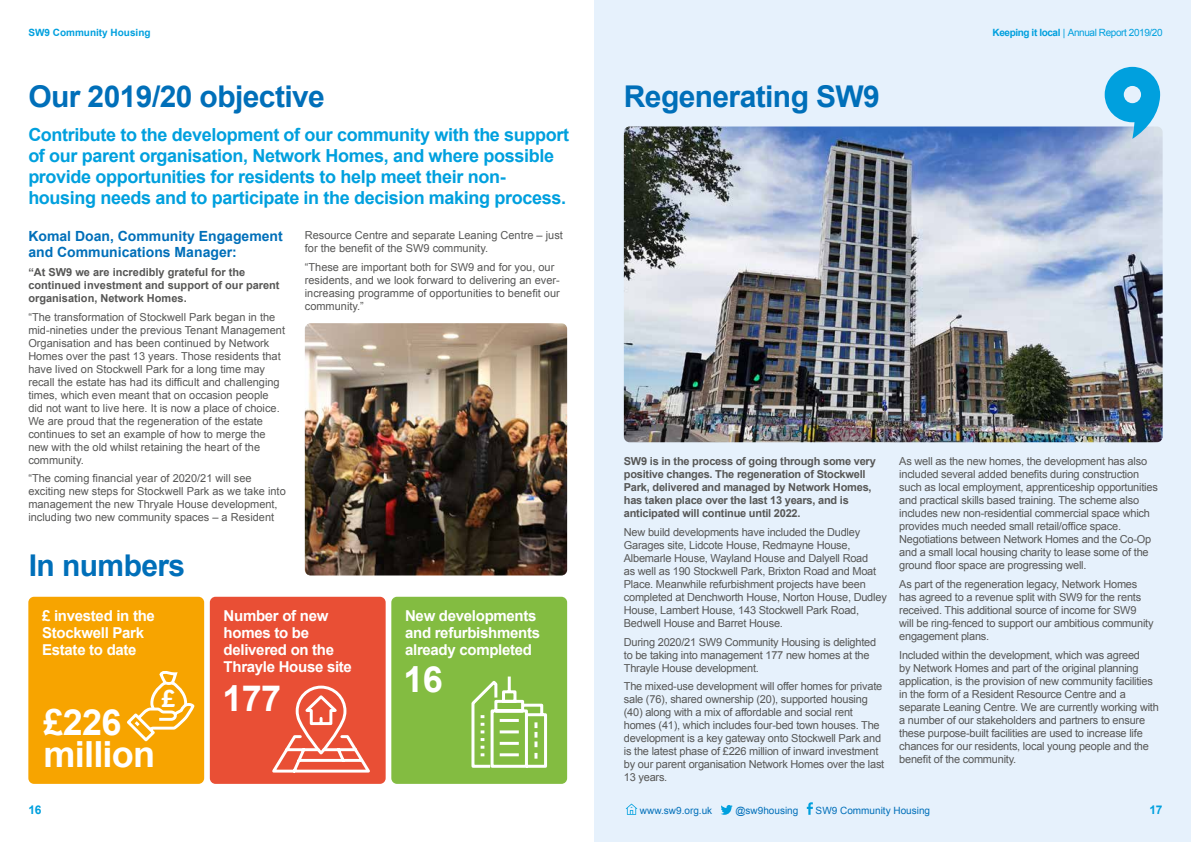
<style>
.page{position:relative;width:1191px;height:842px;background:#fff}
.page>*{position:absolute;margin:0;border:0;box-sizing:border-box;transform-origin:0 0}
.t1{font:700 36px/32px "Arial";letter-spacing:-.02em;color:#fff}
.t2{font:700 30px "Arial";letter-spacing:-.02em;color:#006fb9}
.t3{font:900 23.5px "Lato";color:#fff}
.t4{font:700 18px/21px "Arial";letter-spacing:-.02em;color:#00a0de}
.t5{font:700 15px/17px "Arial";letter-spacing:-.02em;color:#fff}
.t6{font:700 14px/16px "Arial";color:#006fb9}
.t7{font:700 12px "Arial";color:#00a0de}
.t8{font:11px/13px "Arial";letter-spacing:-.02em;color:#575756}
.t9{font:11px/13px "Arial";color:#575756}
.t10{font:700 11px/13px "Arial";letter-spacing:-.02em;color:#575756}
.t11{font:700 11px/13px "Arial";color:#575756}
.t12{font:10px "Arial";color:#006fb9}
.t13{font:10px "Arial";letter-spacing:-.04em;color:#00a0de}
.t14{font:700 10px "Arial";color:#00a0de}
.s1{font-weight:700}
</style>
<div class="page">
<div style="left:595px;top:0;width:596px;height:842px;background:#e6f1fc"></div>
<svg style="left:626px;top:804px;width:11px;height:11px"></svg>
<svg style="left:721px;top:805px;width:11px;height:10px"></svg>
<svg style="left:807px;top:802px;width:6px;height:13px"></svg>
<div style="left:28px;top:597px;width:176px;height:187px;background:#f7a400;border-radius:6px"></div>
<div style="left:210px;top:597px;width:176px;height:187px;background:#e94f35;border-radius:6px"></div>
<div style="left:391px;top:597px;width:176px;height:187px;background:#83bc41;border-radius:6px"></div>
<svg style="left:272px;top:685px;width:98px;height:88px"></svg>
<svg style="left:127px;top:671px;width:68px;height:71px"></svg>
<img style="left:305px;top:323px;width:262px;height:252px">
<img style="left:624px;top:126px;width:538px;height:316px">
<svg style="left:1104px;top:67px;width:56px;height:72px"></svg>
<svg style="left:471px;top:676px;width:76px;height:92px"></svg>
<p class="t14" style="left:28px;top:26px;width:124px">SW9 Community Housing</p>
<h2 class="t2" style="left:28px;top:77px;width:298px">Our 2019/20 objective</h2>
<p class="t4" style="left:28px;top:124px;width:542px">Contribute to the development of our community with the support of our parent organisation, Network Homes, and where possible provide opportunities for residents to help meet their non&shy;housing needs and to participate in the decision making process.</p>
<p class="t6" style="left:28px;top:229px;width:256px">Komal Doan, Community Engagement and Communications Manager:</p>
<p class="t11" style="left:28px;top:266px;width:253px">“At SW9 we are incredibly grateful for the continued investment and support of our parent organisation, Network Homes.</p>
<p class="t9" style="left:28px;top:310px;width:258px">“The transformation of Stockwell Park began in the mid-nineties under the previous Tenant Management Organisation and has been continued by Network Homes over the past 13 years. Those residents that have lived on Stockwell Park for a long time may recall the estate has had its difficult and challenging times, which even meant that on occasion people did not want to live here. It is now a place of choice.<br>We are proud that the regeneration of the estate continues to set an example of how to merge the new with the old whilst retaining the heart of the community.</p>
<p class="t9" style="left:28px;top:472px;width:259px">“The coming financial year of 2020/21 will see exciting new steps for Stockwell Park as we take into management the new Thryale House development, including two new community spaces – a Resident</p>
<p class="t9" style="left:305px;top:229px;width:260px">Resource Centre and separate Leaning Centre – just for the benefit of the SW9 community.</p>
<p class="t9" style="left:305px;top:260px;width:256px">“These are important both for SW9 and for you, our residents, and we look forward to delivering an ever&shy;increasing programme of opportunities to benefit our community.”</p>
<h2 class="t2" style="left:29px;top:546px;width:158px">In numbers</h2>
<h3 class="t5" style="left:42px;top:608px;width:114px">£ invested in the<br>Stockwell Park<br>Estate to date</h3>
<h3 class="t5" style="left:224px;top:608px;width:130px">Number of new homes to be delivered on the<br>Thrayle House site</h3>
<h3 class="t5" style="left:405px;top:608px;width:136px">New developments and refurbishments already completed</h3>
<h3 class="t3" style="left:162px;top:684px;width:15px">£</h3>
<h1 class="t1" style="left:403px;top:665px;width:41px">16</h1>
<h1 class="t1" style="left:223px;top:683px;width:60px">177</h1>
<h1 class="t1" style="left:43px;top:707px;width:113px">£226 million</h1>
<p class="t7" style="left:28px;top:802px;width:15px">16</p>
<h2 class="t2" style="left:624px;top:77px;width:258px">Regenerating SW9</h2>
<p class="t13" style="left:992px;top:26px;width:171px"><span class="s1">Keeping it local</span> | Annual Report 2019/20</p>
<p class="t10" style="left:624px;top:455px;width:253px">SW9 is in the process of going through some very positive changes. The regeneration of Stockwell Park, delivered and managed by Network Homes, has taken place over the last 13 years, and is anticipated will continue until 2022.</p>
<p class="t8" style="left:624px;top:526px;width:264px">New build developments have included the Dudley Garages site, Lidcote House, Redmayne House, Albemarle House, Wayland House and Dalyell Road<br>as well as 190 Stockwell Park, Brixton Road and Moat Place. Meanwhile refurbishment projects have been completed at Denchworth House, Norton House, Dudley House, Lambert House, 143 Stockwell Park Road, Bedwell House and Barret House.</p>
<p class="t8" style="left:624px;top:635px;width:254px">During 2020/21 SW9 Community Housing is delighted to be taking into management 177 new homes at the<br>Thrayle House development.</p>
<p class="t8" style="left:624px;top:680px;width:262px">The mixed-use development will offer homes for private sale (76), shared ownership (20), supported housing (40) along with a mix of affordable and social rent homes (41), which includes four-bed town houses. The development is a key gateway onto Stockwell Park and is the latest phase of £226 million of inward investment by our parent organisation Network Homes over the last 13 years.</p>
<p class="t8" style="left:899px;top:455px;width:260px">As well as the new homes, the development has also included several added benefits during construction such as local employment, apprenticeship opportunities and practical skills based training. The scheme also includes new non-residential commercial space which provides much needed small retail/office space.<br>Negotiations between Network Homes and the Co-Op and a small local housing charity to lease some of the ground floor space are progressing well.</p>
<p class="t8" style="left:899px;top:578px;width:256px">As part of the regeneration legacy, Network Homes has agreed to a revenue split with SW9 for the rents received. This additional source of income for SW9 will be ring-fenced to support our ambitious community engagement plans.</p>
<p class="t8" style="left:899px;top:648px;width:261px">Included within the development, which was agreed<br>by Network Homes and part of the original planning application, is the provision of new community facilities in the form of a Resident Resource Centre and a separate Leaning Centre. We are currently working with a number of our stakeholders and partners to ensure these purpose-built facilities are used to increase life chances for our residents, local young people and the benefit of the community.</p>
<p class="t12" style="left:640px;top:804px;width:74px">www.sw9.org.uk</p>
<p class="t12" style="left:735px;top:804px;width:64px">@sw9housing</p>
<p class="t12" style="left:815px;top:804px;width:116px">SW9 Community Housing</p>
<p class="t7" style="left:1149px;top:802px;width:15px">17</p>
</div>
